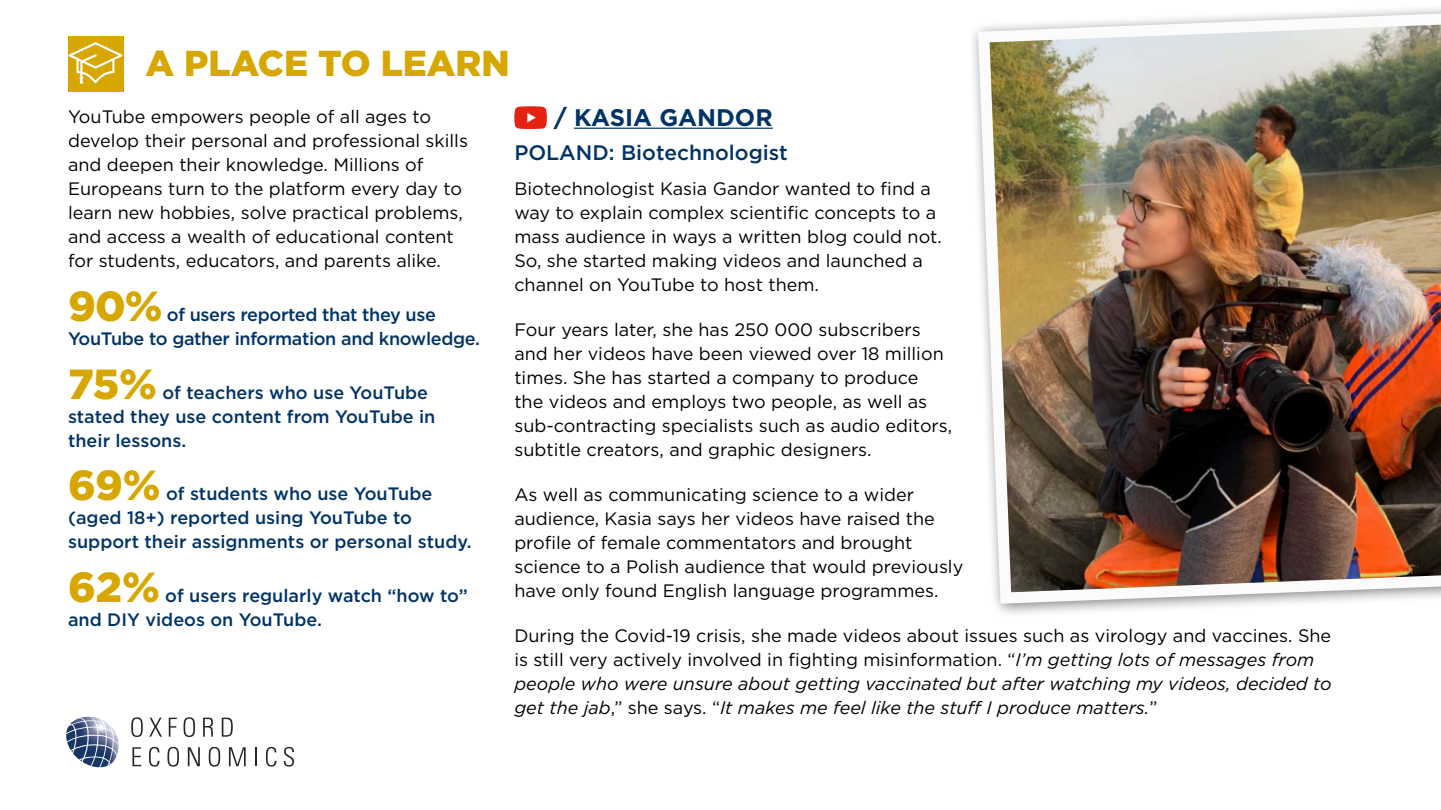
<style>
.page{position:relative;width:1441px;height:810px;background:#fff}
.page>*{position:absolute;margin:0;border:0;box-sizing:border-box;transform-origin:0 0}
.t1{font:900 42px "Gotham";letter-spacing:-.02em;color:#d7a700}
.t2{font:900 36px "Gotham";color:#d7a700}
.t3{font:700 24px "Gotham";color:#003466}
.t4{font:500 21px "Gotham";color:#003466}
.t5{font:18px/24px "Gotham";color:#000}
.t6{font:italic 18px/24px "Gotham";color:#000}
.t7{font:500 18px/24px "Gotham";color:#003466}
.t8{font:500 18px/24px "Gotham";letter-spacing:-.02em;color:#003466}
.s1{font-style:normal}
</style>
<div class="page">
<svg style="left:131px;top:717px;width:12px;height:20px"></svg>
<svg style="left:149px;top:718px;width:13px;height:19px"></svg>
<svg style="left:169px;top:718px;width:8px;height:19px"></svg>
<svg style="left:183px;top:717px;width:12px;height:20px"></svg>
<svg style="left:203px;top:718px;width:10px;height:19px"></svg>
<svg style="left:222px;top:718px;width:11px;height:19px"></svg>
<svg style="left:132px;top:747px;width:9px;height:19px"></svg>
<svg style="left:149px;top:747px;width:10px;height:20px"></svg>
<svg style="left:167px;top:747px;width:12px;height:20px"></svg>
<svg style="left:188px;top:747px;width:12px;height:19px"></svg>
<svg style="left:209px;top:747px;width:11px;height:20px"></svg>
<svg style="left:229px;top:747px;width:17px;height:19px"></svg>
<svg style="left:255px;top:747px;width:2px;height:19px"></svg>
<svg style="left:266px;top:747px;width:10px;height:20px"></svg>
<svg style="left:283px;top:747px;width:11px;height:20px"></svg>
<img style="left:66px;top:717px;width:52px;height:33px">
<hr style="left:574px;top:128px;width:198px;height:1px;background:#003466">
<svg style="left:514px;top:106px;width:33px;height:23px"></svg>
<img style="left:973px;top:8px;width:467px;height:602px">
<div style="left:68px;top:36px;width:55px;height:55px;background:#d7a700"></div>
<svg style="left:69px;top:42px;width:53px;height:42px"></svg>
<h2 class="t2" style="left:146px;top:39px;width:365px">A PLACE TO LEARN</h2>
<p class="t5" style="left:68px;top:104px;width:401px">YouTube empowers people of all ages to develop their personal and professional skills and deepen their knowledge. Millions of Europeans turn to the platform every day to learn new hobbies, solve practical problems, and access a wealth of educational content for students, educators, and parents alike.</p>
<h1 class="t1" style="left:68px;top:277px;width:96px">90%</h1>
<h3 class="t3" style="left:554px;top:101px;width:220px">/ KASIA GANDOR</h3>
<p class="t4" style="left:514px;top:139px;width:275px">POLAND: Biotechnologist</p>
<p class="t5" style="left:514px;top:176px;width:429px">Biotechnologist Kasia Gandor wanted to find a way to explain complex scientific concepts to a mass audience in ways a written blog could not.<br>So, she started making videos and launched a channel on YouTube to host them.</p>
<p class="t5" style="left:514px;top:317px;width:439px">Four years later, she has 250 000 subscribers and her videos have been viewed over 18 million times. She has started a company to produce<br>the videos and employs two people, as well as sub-contracting specialists such as audio editors, subtitle creators, and graphic designers.</p>
<p class="t5" style="left:514px;top:482px;width:450px">As well as communicating science to a wider audience, Kasia says her videos have raised the profile of female commentators and brought science to a Polish audience that would previously have only found English language programmes.</p>
<p class="t6" style="left:514px;top:623px;width:818px"><span class="s1">During the Covid-19 crisis, she made videos about issues such as virology and vaccines. She is still very actively involved in fighting misinformation. “</span>I’m getting lots of messages from people who were unsure about getting vaccinated but after watching my videos, decided to get the jab<span class="s1">,” she says. “</span>It makes me feel like the stuff I produce matters.<span class="s1">”</span></p>
<p class="t8" style="left:68px;top:302px;width:413px;text-indent:99px">of users reported that they use<br>YouTube to gather information and knowledge.</p>
<h1 class="t1" style="left:68px;top:355px;width:90px">75%</h1>
<p class="t7" style="left:68px;top:380px;width:369px;text-indent:94px">of teachers who use YouTube stated they use content from YouTube in their lessons.</p>
<h1 class="t1" style="left:68px;top:457px;width:94px">69%</h1>
<p class="t7" style="left:68px;top:482px;width:405px;text-indent:98px">of students who use YouTube (aged 18+) reported using YouTube to support their assignments or personal study.</p>
<h1 class="t1" style="left:68px;top:558px;width:93px">62%</h1>
<p class="t7" style="left:68px;top:584px;width:401px;text-indent:97px">of users regularly watch “how to” and DIY videos on YouTube.</p>
</div>
